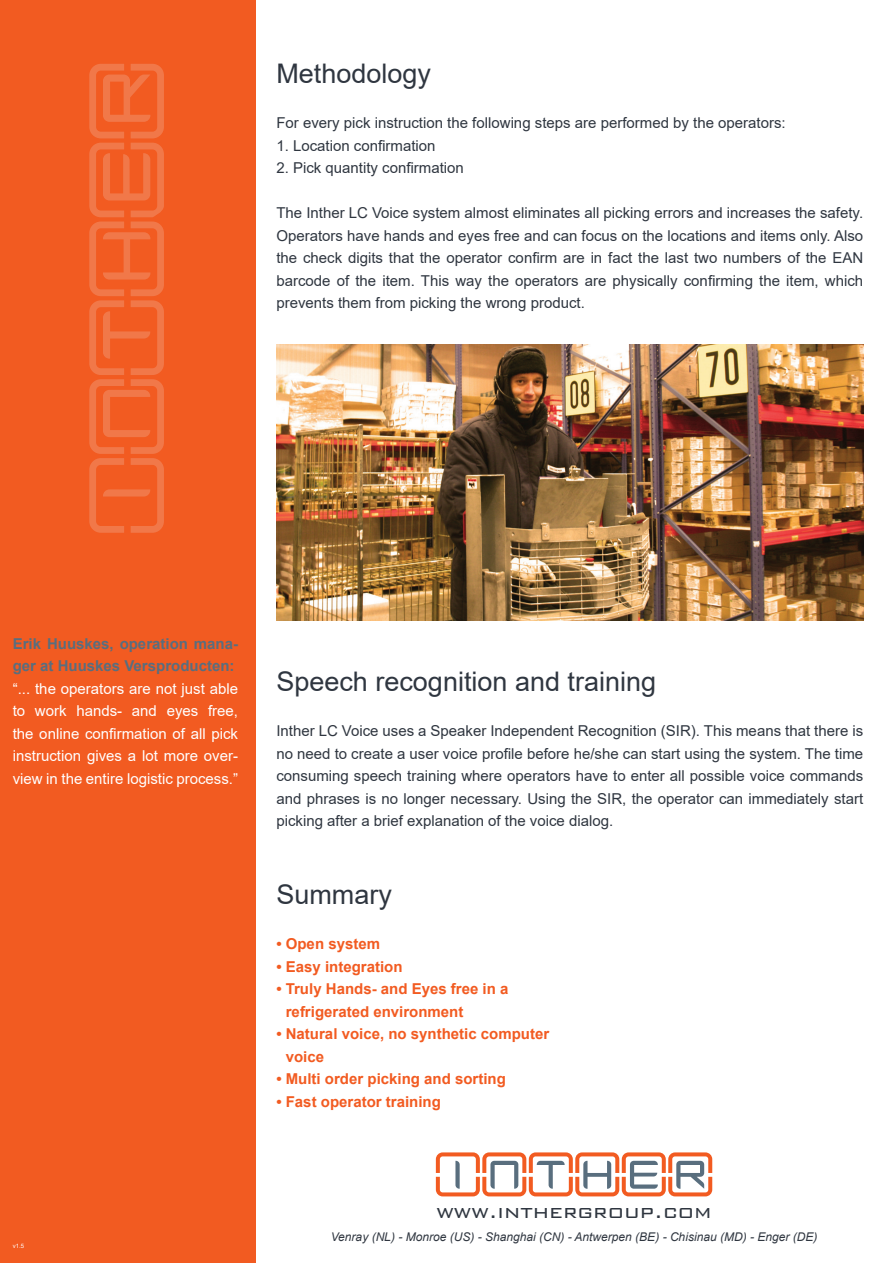
<style>
.page{position:relative;width:893px;height:1263px;background:#fff}
.page>*{position:absolute;margin:0;border:0;box-sizing:border-box;transform-origin:0 0}
.t1{font:27px "Arial";color:#2f3640}
.t2{font:300 23.7px "Bank Gothic BT";color:#2f3640}
.t3{font:15px/22.5px "Arial";color:#2f3640;text-align:justify}
.t4{font:700 15px/22.5px "Arial";color:#f25b21}
.t5{font:15px/22.5px "Arial";color:#fff;text-align:justify}
.t6{font:700 15px/22.5px "Arial";color:#596e7e}
.t7{font:italic 12px "Arial";color:#2f3640}
.t8{font:6px "Arial";color:#fff}
</style>
<div class="page">
<div style="left:0;top:0;width:255px;height:1263px;background:#f25b21"></div>
<svg style="left:89px;top:64px;width:75px;height:469px"></svg>
<img style="left:276px;top:344px;width:587px;height:277px">
<svg style="left:436px;top:1152px;width:276px;height:44px"></svg>
<p class="t1" style="left:276px;top:55px;width:156px">Methodology</p>
<p class="t3" style="left:276px;top:112px;width:511px">For every pick instruction the following steps are performed by the operators:</p>
<p class="t3" style="left:276px;top:134px;width:161px">1. Location confirmation</p>
<p class="t3" style="left:276px;top:157px;width:189px">2. Pick quantity confirmation</p>
<p class="t3" style="left:276px;top:202px;width:588px">The Inther LC Voice system almost eliminates all picking errors and increases the safety.<br>Operators have hands and eyes free and can focus on the locations and items only. Also the check digits that the operator confirm are in fact the last two numbers of the EAN barcode of the item. This way the operators are physically confirming the item, which prevents them from picking the wrong product.</p>
<p class="t6" style="left:13px;top:632px;width:227px">Erik Huuskes, operation mana&shy;ger at Huuskes Versproducten:</p>
<p class="t5" style="left:13px;top:677px;width:227px">“... the operators are not just able to work hands- and eyes free, the online confirmation of all pick instruction gives a lot more over&shy;view in the entire logistic process.”</p>
<p class="t1" style="left:276px;top:663px;width:381px">Speech recognition and training</p>
<p class="t3" style="left:276px;top:719px;width:588px">Inther LC Voice uses a Speaker Independent Recognition (SIR). This means that there is no need to create a user voice profile before he/she can start using the system. The time consuming speech training where operators have to enter all possible voice commands and phrases is no longer necessary. Using the SIR, the operator can immediately start picking after a brief explanation of the voice dialog.</p>
<p class="t1" style="left:276px;top:876px;width:117px">Summary</p>
<p class="t4" style="left:276px;top:933px;width:105px">• Open system</p>
<p class="t4" style="left:276px;top:955px;width:128px">• Easy integration</p>
<p class="t4" style="left:286px;top:978px;width:224px;text-indent:-9px">• Truly Hands- and Eyes free in a refrigerated environment</p>
<p class="t4" style="left:286px;top:1023px;width:265px;text-indent:-9px">• Natural voice, no synthetic computer voice</p>
<p class="t4" style="left:276px;top:1068px;width:231px">• Multi order picking and sorting</p>
<p class="t4" style="left:276px;top:1090px;width:166px">• Fast operator training</p>
<p class="t8" style="left:13px;top:1242px;width:13px">v1.5</p>
<p class="t2" style="left:436px;top:1199px;width:277px">www.inthergroup.com</p>
<p class="t7" style="left:331px;top:1229px;width:488px">Venray (NL) - Monroe (US) - Shanghai (CN) - Antwerpen (BE) - Chisinau (MD) - Enger (DE)</p>
</div>
